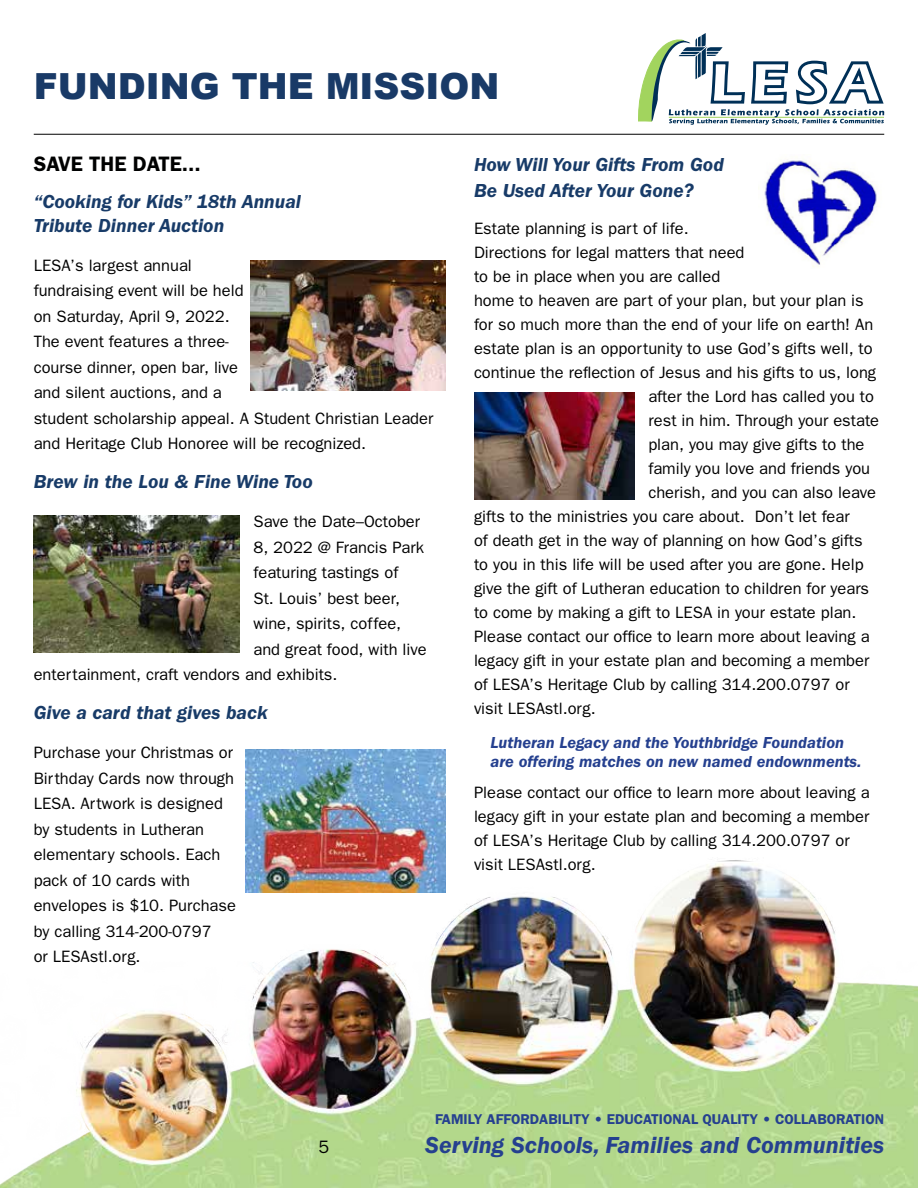
<style>
.page{position:relative;width:918px;height:1188px;background:#fff}
.page>*{position:absolute;margin:0;border:0;box-sizing:border-box;transform-origin:0 0}
.t1{font:900 36px "Arial";color:#193a67}
.t2{font:italic 600 24px "Franklin Gothic";color:#25408f}
.t3{font:600 21px "Franklin Gothic";color:#000101}
.t4{font:italic 600 19.5px/25.5px "Franklin Gothic";color:#183b68}
.t5{font:18px "Franklin Gothic";color:#000}
.t6{font:16.5px/25.5px "Franklin Gothic";color:#000}
.t7{font:italic 600 16.5px/19.8px "Franklin Gothic";color:#25408f}
.t8{font:600 14.25px "Franklin Gothic";color:#25408f}
</style>
<div class="page">
<img style="left:0;top:847px;width:918px;height:340px">
<hr style="left:34px;top:134px;width:850px;height:1px;background:#000">
<svg style="left:638px;top:33px;width:246px;height:92px"></svg>
<img style="left:251px;top:260px;width:195px;height:130px">
<img style="left:764px;top:160px;width:116px;height:107px">
<img style="left:34px;top:515px;width:206px;height:138px">
<img style="left:474px;top:392px;width:161px;height:108px">
<img style="left:246px;top:750px;width:199px;height:142px">
<h1 class="t1" style="left:34px;top:60px;width:467px">FUNDING THE MISSION</h1>
<p class="t3" style="left:34px;top:152px;width:169px">SAVE THE DATE...</p>
<p class="t4" style="left:34px;top:190px;width:269px;line-height:23.4px">“Cooking for Kids” 18th Annual<br>Tribute Dinner Auction</p>
<p class="t6" style="left:34px;top:252px;width:401px">LESA’s largest annual<br>fundraising event will be held<br>on Saturday, April 9, 2022.<br>The event features a three-<br>course dinner, open bar, live<br>and silent auctions, and a<br>student scholarship appeal. A Student Christian Leader and Heritage Club Honoree will be recognized.</p>
<p class="t4" style="left:34px;top:469px;width:281px">Brew in the Lou &amp; Fine Wine Too</p>
<p class="t6" style="left:253px;top:509px;width:168px">Save the Date–October</p>
<p class="t6" style="left:253px;top:534px;width:172px">8, 2022 @ Francis Park</p>
<p class="t6" style="left:253px;top:560px;width:146px">featuring tastings of</p>
<p class="t6" style="left:253px;top:585px;width:148px">St. Louis’ best beer,</p>
<p class="t6" style="left:253px;top:611px;width:149px">wine, spirits, coffee,</p>
<p class="t6" style="left:253px;top:636px;width:175px">and great food, with live</p>
<p class="t6" style="left:34px;top:662px;width:305px">entertainment, craft vendors and exhibits.</p>
<p class="t4" style="left:34px;top:700px;width:235px">Give a card that gives back</p>
<p class="t6" style="left:34px;top:740px;width:204px">Purchase your Christmas or<br>Birthday Cards now through<br>LESA. Artwork is designed by students in Lutheran elementary schools. Each pack of 10 cards with envelopes is $10. Purchase by calling 314-200-0797<br>or LESAstl.org.</p>
<p class="t4" style="left:474px;top:152px;width:251px">How Will Your Gifts From God<br>Be Used After Your Gone?</p>
<p class="t6" style="left:474px;top:216px;width:216px">Estate planning is part of life.</p>
<p class="t6" style="left:474px;top:240px;width:272px">Directions for legal matters that need</p>
<p class="t6" style="left:474px;top:264px;width:248px">to be in place when you are called</p>
<p class="t6" style="left:474px;top:288px;width:391px">home to heaven are part of your plan, but your plan is</p>
<p class="t6" style="left:474px;top:312px;width:401px">for so much more than the end of your life on earth! An</p>
<p class="t6" style="left:474px;top:336px;width:400px">estate plan is an opportunity to use God’s gifts well, to</p>
<p class="t6" style="left:474px;top:360px;width:404px">continue the reflection of Jesus and his gifts to us, long</p>
<p class="t6" style="left:648px;top:384px;width:227px">after the Lord has called you to</p>
<p class="t6" style="left:648px;top:408px;width:232px">rest in him. Through your estate</p>
<p class="t6" style="left:648px;top:432px;width:218px">plan, you may give gifts to the</p>
<p class="t6" style="left:648px;top:456px;width:223px">family you love and friends you</p>
<p class="t6" style="left:648px;top:480px;width:229px">cherish, and you can also leave</p>
<p class="t6" style="left:474px;top:504px;width:377px">gifts to the ministries you care about. Don’t let fear</p>
<p class="t6" style="left:474px;top:528px;width:390px">of death get in the way of planning on how God’s gifts</p>
<p class="t6" style="left:474px;top:552px;width:391px">to you in this life will be used after you are gone. Help</p>
<p class="t6" style="left:474px;top:576px;width:397px">give the gift of Lutheran education to children for years</p>
<p class="t6" style="left:474px;top:600px;width:384px">to come by making a gift to LESA in your estate plan.</p>
<p class="t6" style="left:474px;top:624px;width:397px">Please contact our office to learn more about leaving a</p>
<p class="t6" style="left:474px;top:648px;width:397px">legacy gift in your estate plan and becoming a member</p>
<p class="t6" style="left:474px;top:672px;width:377px">of LESA’s Heritage Club by calling 314.200.0797 or</p>
<p class="t6" style="left:474px;top:696px;width:123px">visit LESAstl.org.</p>
<p class="t7" style="left:490px;top:732px;width:373px">Lutheran Legacy and the Youthbridge Foundation are offering matches on new named endownments.</p>
<p class="t6" style="left:474px;top:780px;width:397px;line-height:24px">Please contact our office to learn more about leaving a legacy gift in your estate plan and becoming a member of LESA’s Heritage Club by calling 314.200.0797 or visit LESAstl.org.</p>
<p class="t5" style="left:319px;top:1136px;width:12px">5</p>
<p class="t8" style="left:435px;top:1111px;width:451px">FAMILY AFFORDABILITY • EDUCATIONAL QUALITY • COLLABORATION</p>
<h2 class="t2" style="left:425px;top:1131px;width:460px">Serving Schools, Families and Communities</h2>
</div>
